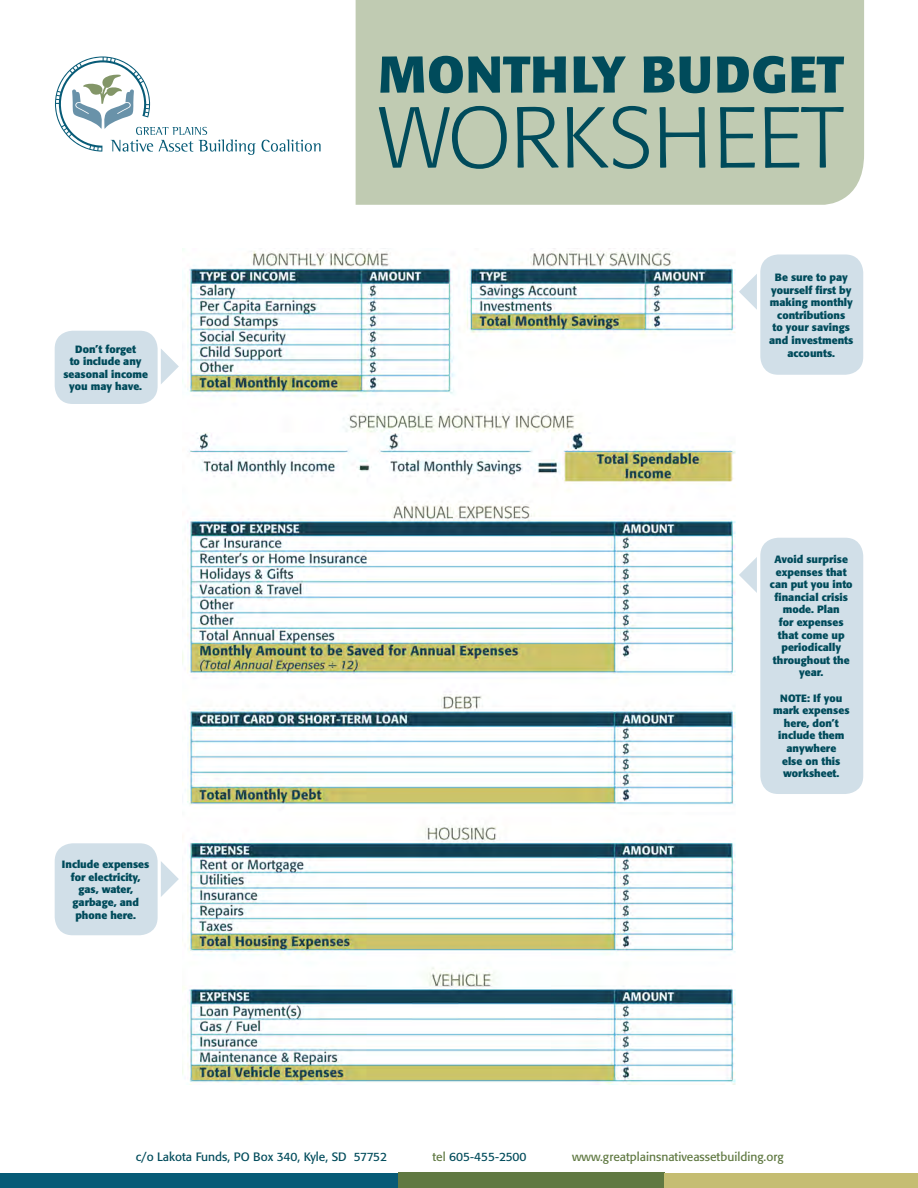
<style>
.page{position:relative;width:918px;height:1188px;background:#fff}
.page>*{position:absolute;margin:0;border:0;box-sizing:border-box;transform-origin:0 0}
.t1{font:300 85.5px "Formata";color:#004b5b}
.t2{font:700 51px "Formata";letter-spacing:.02em;color:#004b5b}
.t3{font:12px "Formata";color:#004b5b}
.t4{font:12px "Formata";color:#607942}
.t5{font:700 10.5px/12.6px "Formata";color:#004b5b;text-align:center}
.s1{color:#607942}
</style>
<div class="page">
<div style="left:0;top:1173px;width:399px;height:15px;background:#075b77"></div>
<div style="left:399px;top:1173px;width:266px;height:15px;background:#607942"></div>
<div style="left:665px;top:1173px;width:253px;height:15px;background:#c5bd72"></div>
<div style="left:356px;top:0;width:508px;height:205px;background:#c0cbb2"></div>
<svg style="left:55px;top:56px;width:201px;height:99px"></svg>
<svg style="left:262px;top:139px;width:59px;height:13px"></svg>
<img style="left:182px;top:248px;width:554px;height:837px">
<div style="left:760px;top:254px;width:103px;height:121px;background:#d1dfe8;border-radius:18px"></div>
<div style="left:55px;top:331px;width:103px;height:73px;background:#d1dfe8;border-radius:18px"></div>
<div style="left:55px;top:843px;width:103px;height:92px;background:#d1dfe8;border-radius:18px"></div>
<div style="left:760px;top:538px;width:103px;height:256px;background:#d1dfe8;border-radius:18px"></div>
<svg style="left:739px;top:274px;width:18px;height:36px"></svg>
<svg style="left:161px;top:349px;width:18px;height:35px"></svg>
<svg style="left:161px;top:861px;width:18px;height:36px"></svg>
<svg style="left:739px;top:557px;width:18px;height:36px"></svg>
<p class="t5" style="left:63px;top:343px;width:86px">Don’t forget<br>to include any seasonal income you may have.</p>
<p class="t5" style="left:62px;top:858px;width:89px">Include expenses for electricity, gas, water, garbage, and phone here.</p>
<p class="t2" style="left:378px;top:43px;width:467px">MONTHLY BUDGET</p>
<p class="t1" style="left:379px;top:88px;width:467px">WORKSHEET</p>
<p class="t5" style="left:769px;top:271px;width:86px">Be sure to pay yourself first by making monthly contributions<br>to your savings and investments accounts.</p>
<p class="t5" style="left:770px;top:553px;width:84px">Avoid surprise expenses that can put you into financial crisis mode. Plan<br>for expenses that come up periodically throughout the year.</p>
<p class="t5" style="left:773px;top:691px;width:78px">NOTE: If you mark expenses here, don’t include them anywhere<br>else on this worksheet.</p>
<p class="t3" style="left:136px;top:1150px;width:253px">c/o Lakota Funds, PO Box 340, Kyle, SD 57752</p>
<p class="t3" style="left:433px;top:1150px;width:95px"><span class="s1">tel</span> 605-455-2500</p>
<p class="t4" style="left:572px;top:1150px;width:213px">www.greatplainsnativeassetbuilding.org</p>
</div>
